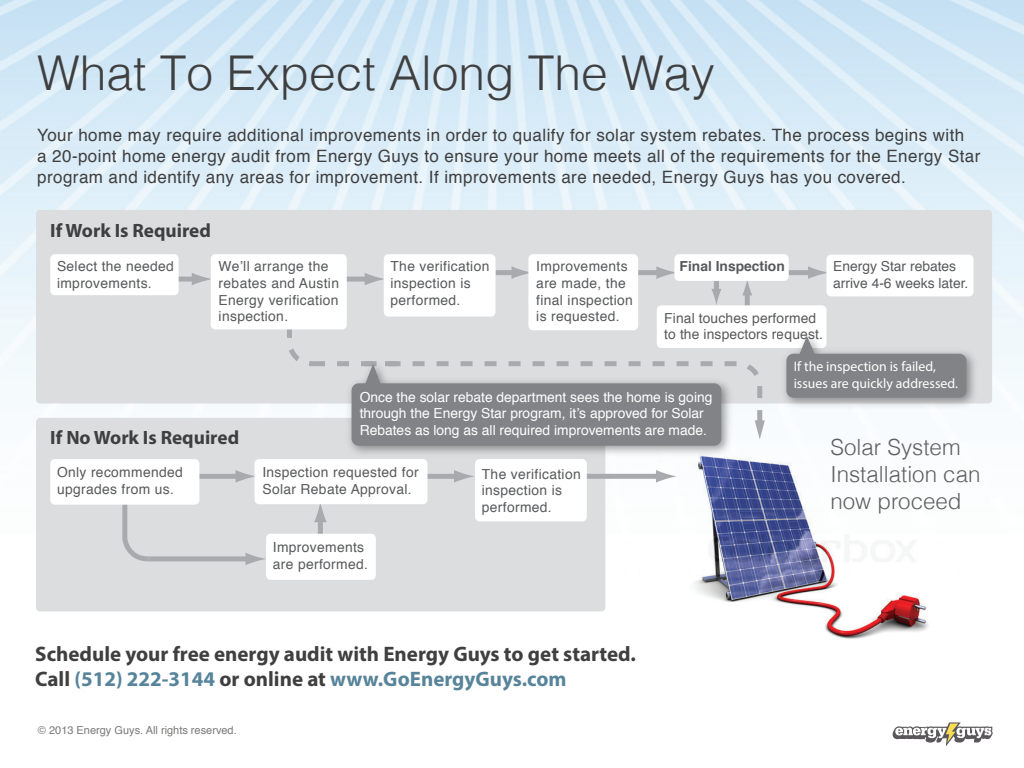
<style>
.page{position:relative;width:1024px;height:768px;background:#fff}
.page>*{position:absolute;margin:0;border:0;box-sizing:border-box;transform-origin:0 0}
.t1{font:300 48px "Helvetica";color:#3f3f40}
.t2{font:300 22.3px/26.9px "Helvetica";color:#5e5f5e}
.t3{font:700 21px/25.2px "Myriad Pro";color:#3f3f40}
.t4{font:700 19.3px "Myriad Pro";color:#3f3f40}
.t5{font:17px/21px "Helvetica";letter-spacing:.025em;color:#3f3f40}
.t6{font:13.8px/16.6px "Helvetica";letter-spacing:.025em;color:#58595b}
.t7{font:13.8px/16.6px "Helvetica";color:#fff}
.t8{font:13.8px/16.6px "Myriad Pro";color:#fff}
.t9{font:13.8px/16.6px "Helvetica";color:#58595b}
.t10{font:700 13.8px "Helvetica";color:#58595b}
.t11{font:11px "Helvetica";color:#7b7a79}
.s1{color:#57849a}
</style>
<div class="page">
<img style="left:0;top:0;width:1024px;height:612px">
<div style="left:36px;top:210px;width:956px;height:193px;background:#dcdddf;border-radius:4px"></div>
<div style="left:36px;top:418px;width:569px;height:193px;background:#dcdddf;border-radius:4px"></div>
<div style="left:148px;top:556px;width:102px;height:5px;background:#a8aaad"></div>
<svg style="left:245px;top:553px;width:21px;height:12px"></svg>
<svg style="left:122px;top:505px;width:31px;height:57px"></svg>
<div style="left:173px;top:277px;width:23px;height:5px;background:#a8aaad"></div>
<svg style="left:192px;top:273px;width:18px;height:12px"></svg>
<div style="left:195px;top:474px;width:45px;height:5px;background:#a8aaad"></div>
<svg style="left:236px;top:470px;width:19px;height:13px"></svg>
<div style="left:422px;top:474px;width:36px;height:5px;background:#a8aaad"></div>
<svg style="left:454px;top:470px;width:21px;height:13px"></svg>
<div style="left:583px;top:474px;width:77px;height:5px;background:#a8aaad"></div>
<svg style="left:656px;top:470px;width:20px;height:13px"></svg>
<div style="left:318px;top:518px;width:5px;height:27px;background:#a8aaad"></div>
<svg style="left:314px;top:504px;width:13px;height:18px"></svg>
<div style="left:339px;top:277px;width:30px;height:5px;background:#a8aaad"></div>
<svg style="left:365px;top:273px;width:18px;height:12px"></svg>
<div style="left:496px;top:270px;width:20px;height:5px;background:#a8aaad"></div>
<svg style="left:512px;top:266px;width:16px;height:13px"></svg>
<div style="left:635px;top:270px;width:26px;height:5px;background:#a8aaad"></div>
<svg style="left:656px;top:266px;width:18px;height:13px"></svg>
<div style="left:786px;top:270px;width:26px;height:5px;background:#a8aaad"></div>
<svg style="left:808px;top:266px;width:18px;height:13px"></svg>
<div style="left:714px;top:269px;width:5px;height:23px;background:#a8aaad"></div>
<svg style="left:711px;top:289px;width:10px;height:16px"></svg>
<div style="left:745px;top:292px;width:5px;height:23px;background:#a8aaad"></div>
<svg style="left:742px;top:281px;width:10px;height:14px"></svg>
<div style="left:50px;top:254px;width:129px;height:41px;background:#fff;border-radius:5px"></div>
<div style="left:211px;top:254px;width:136px;height:75px;background:#fff;border-radius:5px"></div>
<div style="left:384px;top:254px;width:112px;height:63px;background:#fff;border-radius:5px"></div>
<div style="left:475px;top:459px;width:112px;height:62px;background:#fff;border-radius:5px"></div>
<div style="left:528px;top:254px;width:110px;height:76px;background:#fff;border-radius:5px"></div>
<div style="left:657px;top:305px;width:169px;height:43px;background:#fff;border-radius:5px"></div>
<div style="left:674px;top:254px;width:115px;height:27px;background:#fff;border-radius:5px"></div>
<div style="left:826px;top:255px;width:147px;height:41px;background:#fff;border-radius:5px"></div>
<div style="left:50px;top:459px;width:149px;height:46px;background:#fff;border-radius:5px"></div>
<div style="left:255px;top:459px;width:172px;height:45px;background:#fff;border-radius:5px"></div>
<div style="left:266px;top:534px;width:110px;height:46px;background:#fff;border-radius:5px"></div>
<img style="left:351px;top:446px;width:325px;height:15px">
<svg style="left:284px;top:321px;width:481px;height:125px"></svg>
<img style="left:777px;top:327px;width:205px;height:86px">
<svg style="left:786px;top:336px;width:180px;height:62px"></svg>
<img style="left:676px;top:444px;width:279px;height:195px">
<svg style="left:893px;top:722px;width:100px;height:24px"></svg>
<h1 class="t1" style="left:37px;top:34px;width:679px">What To Expect Along The Way</h1>
<p class="t5" style="left:37px;top:125px;width:945px">Your home may require additional improvements in order to qualify for solar system rebates. The process begins with<br>a 20-point home energy audit from Energy Guys to ensure your home meets all of the requirements for the Energy Star program and identify any areas for improvement. If improvements are needed, Energy Guys has you covered.</p>
<h3 class="t4" style="left:50px;top:218px;width:162px">If Work Is Required</h3>
<p class="t6" style="left:57px;top:259px;width:118px">Select the needed improvements.</p>
<p class="t6" style="left:219px;top:259px;width:122px">We’ll arrange the rebates and Austin<br>Energy verification inspection.</p>
<p class="t6" style="left:391px;top:259px;width:100px">The verification inspection is performed.</p>
<p class="t6" style="left:536px;top:259px;width:98px">Improvements are made, the final inspection is requested.</p>
<p class="t10" style="left:680px;top:255px;width:107px">Final Inspection</p>
<p class="t9" style="left:833px;top:259px;width:137px">Energy Star rebates arrive 4-6 weeks later.</p>
<p class="t6" style="left:664px;top:310px;width:160px">Final touches performed to the inspectors request.</p>
<h3 class="t4" style="left:50px;top:425px;width:190px">If No Work Is Required</h3>
<p class="t7" style="left:360px;top:389px;width:354px">Once the solar rebate department sees the home is going through the Energy Star program, it’s approved for Solar<br>Rebates as long as all required improvements are made.</p>
<p class="t6" style="left:57px;top:465px;width:127px">Only recommended upgrades from us.</p>
<p class="t6" style="left:262px;top:465px;width:158px">Inspection requested for<br>Solar Rebate Approval.</p>
<p class="t6" style="left:273px;top:539px;width:97px">Improvements are performed.</p>
<p class="t6" style="left:482px;top:466px;width:100px">The verification inspection is performed.</p>
<h3 class="t3" style="left:35px;top:641px;width:602px">Schedule your free energy audit with Energy Guys to get started.<br>Call <span class="s1">(512) 222-3144</span> or online at <span class="s1">www.GoEnergyGuys.com</span></h3>
<p class="t11" style="left:38px;top:722px;width:200px">© 2013 Energy Guys. All rights reserved.</p>
<p class="t8" style="left:794px;top:358px;width:166px">If the inspection is failed, issues are quickly addressed.</p>
<h2 class="t2" style="left:831px;top:432px;width:152px">Solar System<br>Installation can now proceed</h2>
</div>
